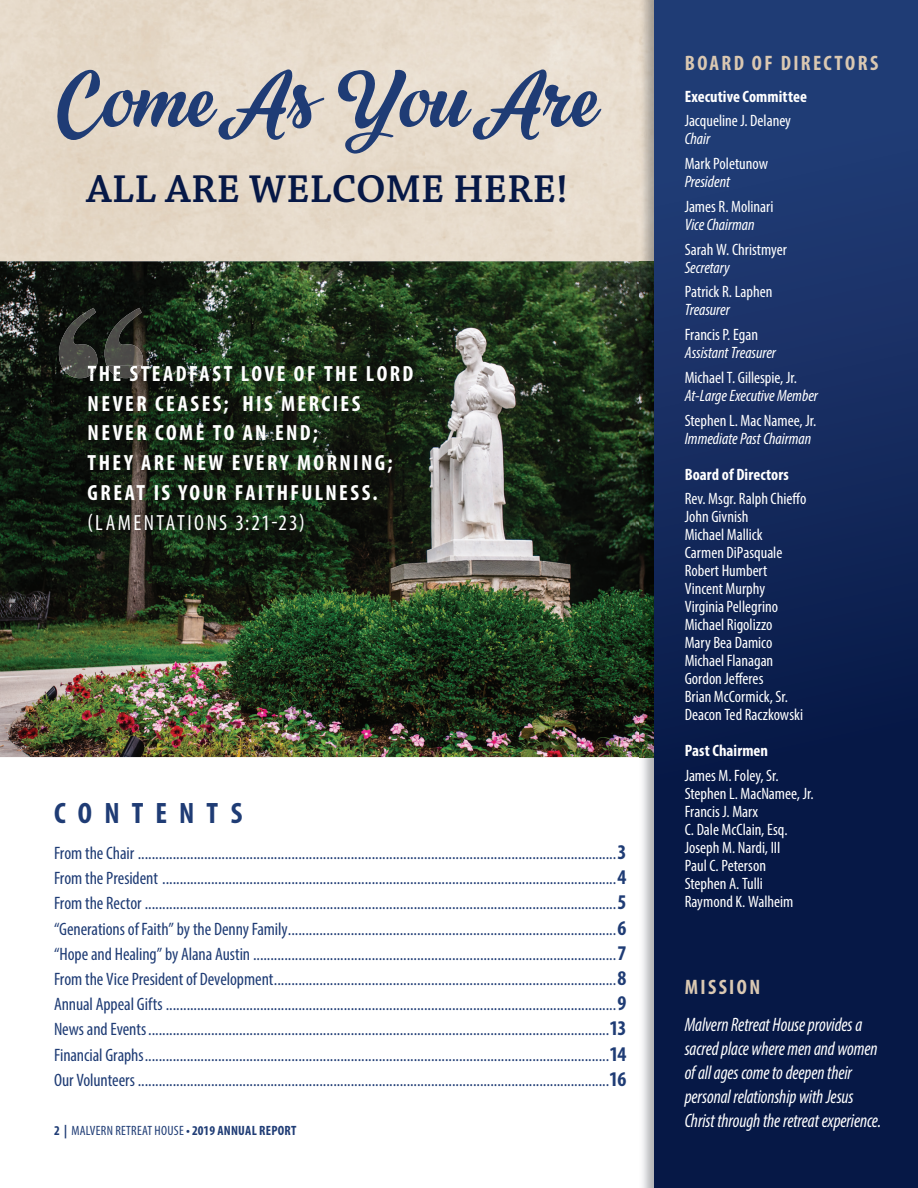
<style>
.page{position:relative;width:918px;height:1188px;background:#fff}
.page>*{position:absolute;margin:0;border:0;box-sizing:border-box;transform-origin:0 0}
.t1{font:169.35px "Black Script";color:#1f3c75}
.t2{font:600 40.95px "Chaparral Pro";letter-spacing:.005em;color:#061846}
.t3{font:700 condensed 29.7px "Myriad Pro";letter-spacing:.41em;color:#1f3c75}
.t4{font:700 condensed 22.05px/29.8px "Myriad Pro";letter-spacing:.11em;color:#fff}
.t5{font:condensed 22.05px "Myriad Pro";letter-spacing:.11em;color:#fff}
.t6{font:700 condensed 21px "Myriad Pro";letter-spacing:.11em;color:#dac8b2}
.t7{font:italic condensed 19.5px/24px "Myriad Pro";letter-spacing:-.005em;color:#fff;scale:.93 1}
.t8{font:condensed 18px/25.2px "Myriad Pro";letter-spacing:-.005em;color:#1f3c75;text-align:justify}
.t9{font:condensed 16.5px/18px "Myriad Pro";color:#fff}
.t10{font:italic condensed 16.5px "Myriad Pro";letter-spacing:-.005em;color:#fff}
.t11{font:700 condensed 16.5px "Myriad Pro";letter-spacing:.005em;color:#fff}
.t12{font:700 condensed 13.5px "Myriad Pro";letter-spacing:.02em;color:#1f3c75}
.s1{font-weight:700;font-size:21px}
.s2{font-weight:400}
</style>
<div class="page">
<img style="left:0;top:261px;width:639px;height:496px">
<img style="left:639px;top:757px;width:15px;height:431px">
<img style="left:639px;top:261px;width:15px;height:496px">
<div style="left:654px;top:0;width:264px;height:1188px;background:linear-gradient(to bottom,#223e77,#000f3a)"></div>
<img style="left:59px;top:308px;width:84px;height:70px">
<img style="left:88px;top:366px;width:55px;height:12px">
<h1 class="t1" style="left:56px;top:-30px;width:543px">Come As You Are</h1>
<h2 class="t2" style="left:86px;top:166px;width:483px">ALL ARE WELCOME HERE!</h2>
<p class="t4" style="left:88px;top:358px;width:327px">THE STEADFAST LOVE OF THE LORD<br>NEVER CEASES; HIS MERCIES<br>NEVER COME TO AN END;<br>THEY ARE NEW EVERY MORNING;<br>GREAT IS YOUR FAITHFULNESS.</p>
<p class="t5" style="left:88px;top:509px;width:219px">(LAMENTATIONS 3:21-23)</p>
<h3 class="t3" style="left:54px;top:795px;width:190px">CONTENTS</h3>
<p class="t8" style="left:54px;top:840px;width:574px">From the Chair .........................................................................................................................................<span class="s1">3<br></span>From the President ..................................................................................................................................<span class="s1">4<br></span>From the Rector .......................................................................................................................................<span class="s1">5 </span>“Generations of Faith” by the Denny Family ..............................................................................................<span class="s1">6 </span>“Hope and Healing” by Alana Austin ........................................................................................................<span class="s1">7<br></span>From the Vice President of Development ..................................................................................................<span class="s1">8<br></span>Annual Appeal Gifts .................................................................................................................................<span class="s1">9<br></span>News and Events ....................................................................................................................................<span class="s1">13<br></span>Financial Graphs .....................................................................................................................................<span class="s1">14<br></span>Our Volunteers .......................................................................................................................................<span class="s1">16</span></p>
<p class="t12" style="left:54px;top:1122px;width:244px">2 | <span class="s2">MALVERN RETREAT HOUSE</span> • 2019 ANNUAL REPORT</p>
<p class="t6" style="left:685px;top:50px;width:195px">BOARD OF DIRECTORS</p>
<p class="t11" style="left:685px;top:86px;width:124px">Executive Committee</p>
<p class="t9" style="left:685px;top:112px;width:108px">Jacqueline J. Delaney</p>
<p class="t10" style="left:685px;top:129px;width:27px">Chair</p>
<p class="t9" style="left:685px;top:155px;width:85px">Mark Poletunow</p>
<p class="t10" style="left:685px;top:172px;width:47px">President</p>
<p class="t9" style="left:685px;top:197px;width:90px">James R. Molinari</p>
<p class="t10" style="left:685px;top:215px;width:71px">Vice Chairman</p>
<p class="t9" style="left:685px;top:240px;width:104px">Sarah W. Christmyer</p>
<p class="t10" style="left:685px;top:257px;width:47px">Secretary</p>
<p class="t9" style="left:685px;top:283px;width:89px">Patrick R. Laphen</p>
<p class="t10" style="left:685px;top:300px;width:47px">Treasurer</p>
<p class="t9" style="left:685px;top:326px;width:75px">Francis P. Egan</p>
<p class="t10" style="left:685px;top:343px;width:93px">Assistant Treasurer</p>
<p class="t9" style="left:685px;top:368px;width:114px">Michael T. Gillespie, Jr.</p>
<p class="t10" style="left:685px;top:386px;width:135px">At-Large Executive Member</p>
<p class="t9" style="left:685px;top:411px;width:133px">Stephen L. Mac Namee, Jr.</p>
<p class="t10" style="left:685px;top:428px;width:128px">Immediate Past Chairman</p>
<p class="t11" style="left:685px;top:464px;width:106px">Board of Directors</p>
<p class="t9" style="left:685px;top:490px;width:123px">Rev. Msgr. Ralph Chieffo<br>John Givnish<br>Michael Mallick<br>Carmen DiPasquale<br>Robert Humbert<br>Vincent Murphy<br>Virginia Pellegrino<br>Michael Rigolizzo<br>Mary Bea Damico<br>Michael Flanagan<br>Gordon Jefferes<br>Brian McCormick, Sr.<br>Deacon Ted Raczkowski</p>
<p class="t11" style="left:685px;top:741px;width:85px">Past Chairmen</p>
<p class="t9" style="left:685px;top:767px;width:131px">James M. Foley, Sr.<br>Stephen L. MacNamee, Jr.<br>Francis J. Marx<br>C. Dale McClain, Esq.<br>Joseph M. Nardi, III<br>Paul C. Peterson<br>Stephen A. Tulli<br>Raymond K. Walheim</p>
<p class="t6" style="left:685px;top:974px;width:77px">MISSION</p>
<p class="t7" style="left:685px;top:1013px;width:213px">Malvern Retreat House provides a sacred place where men and women of all ages come to deepen their personal relationship with Jesus Christ through the retreat experience.</p>
</div>
